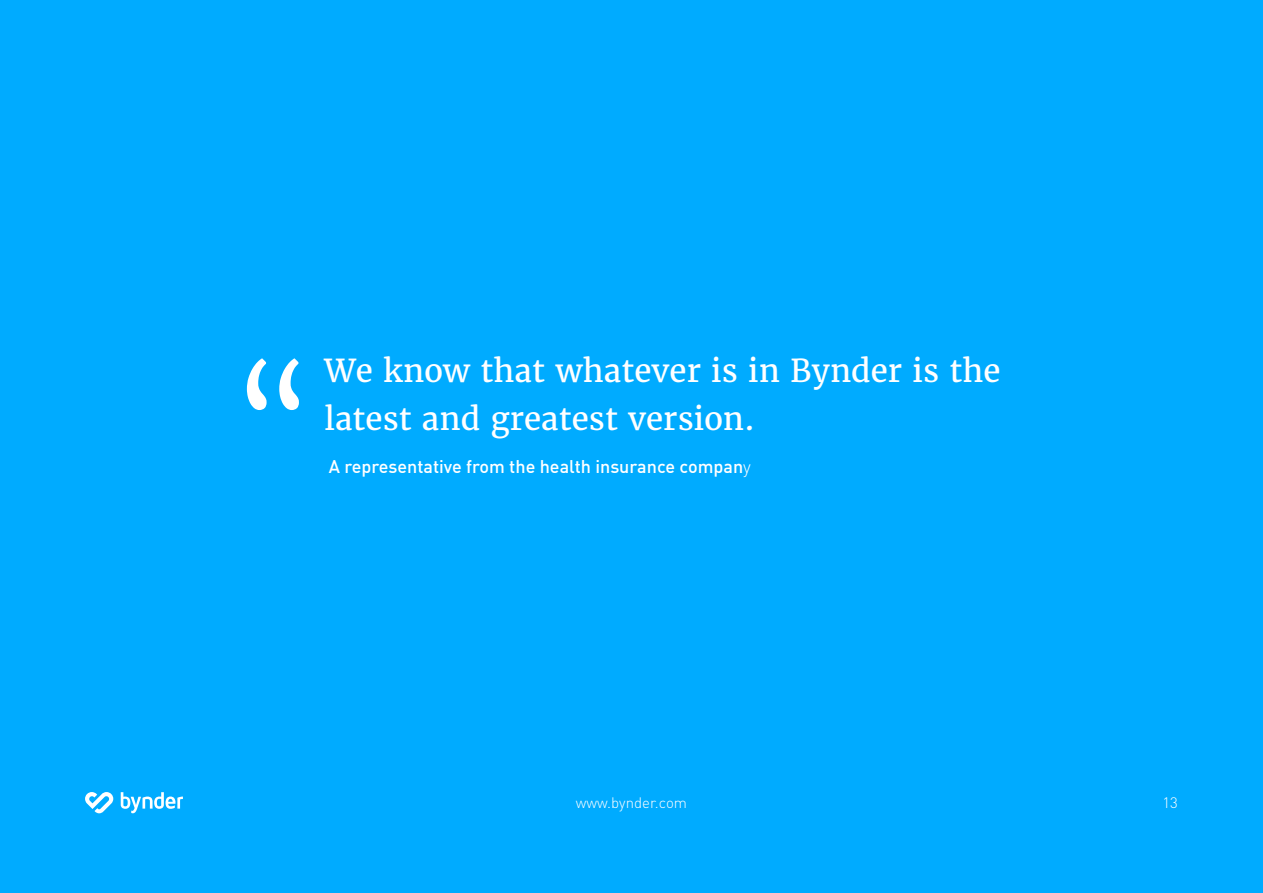
<style>
.page{position:relative;width:1263px;height:893px;background:#00abff}
.page>*{position:absolute;margin:0;border:0;box-sizing:border-box;transform-origin:0 0}
.t1{font:126px "Merriweather";color:#fff}
.t2{font:31.5px/48px "Merriweather";color:#fff}
.t3{font:500 18px "DIN Offc";color:#fff}
.t4{font:300 15px "DINOT";color:#fff}
.s1{font-family:"DINOT";font-weight:300}
</style>
<div class="page">
<svg style="left:121px;top:792px;width:62px;height:21px"></svg>
<svg style="left:85px;top:792px;width:28px;height:21px"></svg>
<h1 class="t1" style="left:233px;top:341px;width:82px">“</h1>
<p class="t2" style="left:324px;top:347px;width:677px">We know that whatever is in Bynder is the latest and greatest version.</p>
<p class="t3" style="left:329px;top:455px;width:424px">A representative from the health insurance compan<span class="s1">y</span></p>
<p class="t4" style="left:576px;top:791px;width:113px">www.bynder.com</p>
<p class="t4" style="left:1162px;top:791px;width:17px">13</p>
</div>
